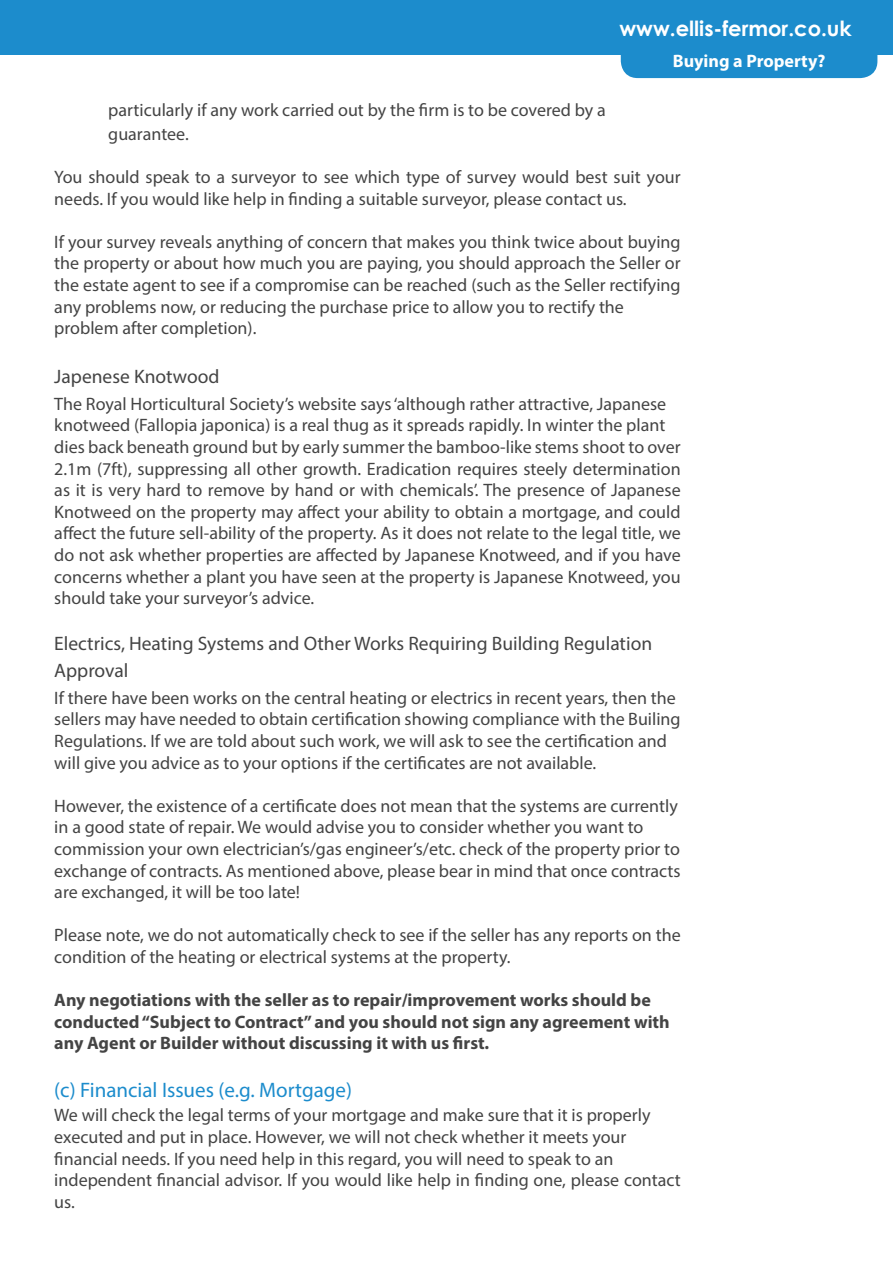
<style>
.page{position:relative;width:893px;height:1263px;background:#fff}
.page>*{position:absolute;margin:0;border:0;box-sizing:border-box;transform-origin:0 0}
.t1{font:21px "Myriad Pro";color:#1c8ccc}
.t2{font:700 21px "Century Gothic";color:#fff}
.t3{font:19.5px "Myriad Pro";color:#444}
.t4{font:18px/21.6px "Myriad Pro";color:#444}
.t5{font:700 18px "Myriad Pro";color:#444}
.t6{font:700 18px "Myriad Pro";color:#fff}
</style>
<div class="page">
<div style="left:0;top:0;width:893px;height:54px;background:#1c8ccc"></div>
<div style="left:621px;top:24px;width:256px;height:54px;background:#1c8ccc;border-radius:17px"></div>
<p class="t2" style="left:619px;top:12px;width:234px">www.ellis-fermor.co.uk</p>
<p class="t6" style="left:673px;top:49px;width:154px">Buying a Property?</p>
<p class="t4" style="left:108px;top:99px;width:499px">particularly if any work carried out by the firm is to be covered by a</p>
<p class="t4" style="left:108px;top:123px;width:82px">guarantee.</p>
<p class="t4" style="left:54px;top:166px;width:628px">You should speak to a surveyor to see which type of survey would best suit your needs. If you would like help in finding a suitable surveyor, please contact us.</p>
<p class="t4" style="left:54px;top:231px;width:628px;text-align:justify">If your survey reveals anything of concern that makes you think twice about buying the property or about how much you are paying, you should approach the Seller or the estate agent to see if a compromise can be reached (such as the Seller rectifying any problems now, or reducing the purchase price to allow you to rectify the</p>
<p class="t4" style="left:54px;top:317px;width:204px">problem after completion).</p>
<p class="t3" style="left:54px;top:364px;width:167px">Japenese Knotwood</p>
<p class="t4" style="left:54px;top:393px;width:613px">The Royal Horticultural Society’s website says ‘although rather attractive, Japanese</p>
<p class="t4" style="left:54px;top:414px;width:612px">knotweed (Fallopia japonica) is a real thug as it spreads rapidly. In winter the plant</p>
<p class="t4" style="left:54px;top:436px;width:628px;text-align:justify">dies back beneath ground but by early summer the bamboo-like stems shoot to over 2.1m (7ft), suppressing all other growth. Eradication requires steely determination as it is very hard to remove by hand or with chemicals’. The presence of Japanese Knotweed on the property may affect your ability to obtain a mortgage, and could affect the future sell-ability of the property. As it does not relate to the legal title, we do not ask whether properties are affected by Japanese Knotweed, and if you have concerns whether a plant you have seen at the property is Japanese Knotweed, you should take your surveyor’s advice.</p>
<p class="t3" style="left:54px;top:631px;width:599px">Electrics, Heating Systems and Other Works Requiring Building Regulation</p>
<p class="t3" style="left:54px;top:658px;width:76px">Approval</p>
<p class="t4" style="left:54px;top:687px;width:623px">If there have been works on the central heating or electrics in recent years, then the</p>
<p class="t4" style="left:54px;top:708px;width:628px">sellers may have needed to obtain certification showing compliance with the Builing</p>
<p class="t4" style="left:54px;top:730px;width:614px">Regulations. If we are told about such work, we will ask to see the certification and</p>
<p class="t4" style="left:54px;top:751px;width:543px">will give you advice as to your options if the certificates are not available.</p>
<p class="t4" style="left:54px;top:795px;width:625px">However, the existence of a certificate does not mean that the systems are currently</p>
<p class="t4" style="left:54px;top:816px;width:591px">in a good state of repair. We would advise you to consider whether you want to</p>
<p class="t4" style="left:54px;top:838px;width:627px">commission your own electrician’s/gas engineer’s/etc. check of the property prior to</p>
<p class="t4" style="left:54px;top:859px;width:628px">exchange of contracts. As mentioned above, please bear in mind that once contracts</p>
<p class="t4" style="left:54px;top:881px;width:247px">are exchanged, it will be too late!</p>
<p class="t4" style="left:54px;top:924px;width:628px">Please note, we do not automatically check to see if the seller has any reports on the</p>
<p class="t4" style="left:54px;top:946px;width:458px">condition of the heating or electrical systems at the property.</p>
<p class="t5" style="left:54px;top:988px;width:598px">Any negotiations with the seller as to repair/improvement works should be</p>
<p class="t5" style="left:54px;top:1010px;width:617px">conducted “Subject to Contract” and you should not sign any agreement with</p>
<p class="t5" style="left:54px;top:1031px;width:436px">any Agent or Builder without discussing it with us first.</p>
<p class="t1" style="left:54px;top:1077px;width:299px">(c) Financial Issues (e.g. Mortgage)</p>
<p class="t4" style="left:54px;top:1104px;width:598px">We will check the legal terms of your mortgage and make sure that it is properly</p>
<p class="t4" style="left:54px;top:1126px;width:574px">executed and put in place. However, we will not check whether it meets your</p>
<p class="t4" style="left:54px;top:1147px;width:561px">financial needs. If you need help in this regard, you will need to speak to an</p>
<p class="t4" style="left:54px;top:1169px;width:628px">independent financial advisor. If you would like help in finding one, please contact us.</p>
</div>
